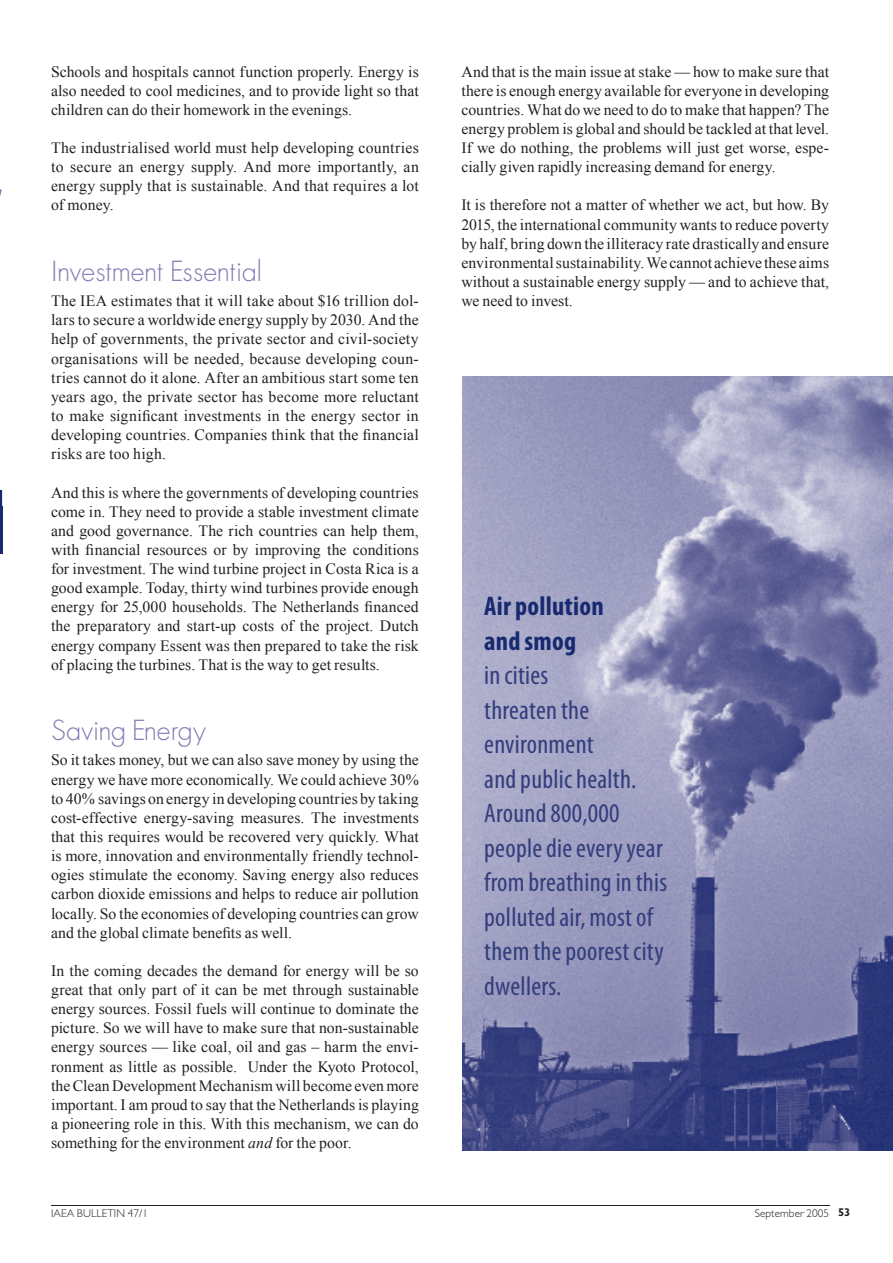
<style>
.page{position:relative;width:893px;height:1263px;background:#fff}
.page>*{position:absolute;margin:0;border:0;box-sizing:border-box;transform-origin:0 0}
.t1{font:condensed 27px/34.5px "Myriad Pro";letter-spacing:.01em;color:#333d7c}
.t2{font:300 27px "Futura ICG";letter-spacing:-.005em;color:#8879b4}
.t3{font:700 condensed 27px/34.5px "Myriad Pro";letter-spacing:.01em;color:#17296f}
.t4{font:15.75px/19.2px "Times New Roman";letter-spacing:.01em;color:#231f20;text-align:justify}
.t5{font:300 11.25px "Gill Sans";letter-spacing:.01em;color:#231f20}
.s1{font-style:italic}
.s2{font-weight:700}
</style>
<div class="page">
<hr style="left:51px;top:1205px;width:778px;height:1px;background:#231f20">
<img style="left:2px;top:490px;width:1px;height:17px">
<img style="left:462px;top:376px;width:431px;height:774px">
<hr style="left:0;top:507px;width:2px;height:47px;background:#17296f">
<svg style="left:0;top:490px;width:2px;height:17px"></svg>
<p class="t4" style="left:51px;top:61px;width:369px">Schools and hospitals cannot function properly. Energy is also needed to cool medicines, and to provide light so that children can do their homework in the evenings.</p>
<p class="t4" style="left:51px;top:138px;width:369px">The industrialised world must help developing countries to secure an energy supply. And more importantly, an energy supply that is sustainable. And that requires a lot of money.</p>
<h1 class="t2" style="left:51px;top:253px;width:213px">Investment Essential</h1>
<p class="t4" style="left:51px;top:291px;width:369px">The IEA estimates that it will take about $16 trillion dol&shy;lars to secure a worldwide energy supply by 2030. And the help of governments, the private sector and civil-society organisations will be needed, because developing coun&shy;tries cannot do it alone. After an ambitious start some ten years ago, the private sector has become more reluctant to make significant investments in the energy sector in developing countries. Companies think that the financial risks are too high.</p>
<p class="t4" style="left:51px;top:482px;width:369px">And this is where the governments of developing countries come in. They need to provide a stable investment climate and good governance. The rich countries can help them, with financial resources or by improving the conditions for investment. The wind turbine project in Costa Rica is a good example. Today, thirty wind turbines provide enough energy for 25,000 households. The Netherlands financed the preparatory and start-up costs of the project. Dutch energy company Essent was then prepared to take the risk of placing the turbines. That is the way to get results.</p>
<h1 class="t2" style="left:51px;top:712px;width:157px">Saving Energy</h1>
<p class="t4" style="left:51px;top:750px;width:369px">So it takes money, but we can also save money by using the energy we have more economically. We could achieve 30% to 40% savings on energy in developing countries by taking cost-effective energy-saving measures. The investments that this requires would be recovered very quickly. What is more, innovation and environmentally friendly technol&shy;ogies stimulate the economy. Saving energy also reduces carbon dioxide emissions and helps to reduce air pollution locally. So the economies of developing countries can grow and the global climate benefits as well.</p>
<p class="t4" style="left:51px;top:961px;width:369px">In the coming decades the demand for energy will be so great that only part of it can be met through sustainable energy sources. Fossil fuels will continue to dominate the picture. So we will have to make sure that non-sustainable energy sources — like coal, oil and gas – harm the envi&shy;ronment as little as possible. Under the Kyoto Protocol, the Clean Development Mechanism will become even more important. I am proud to say that the Netherlands is playing a pioneering role in this. With this mechanism, we can do something for the environment <span class="s1">and</span> for the poor.</p>
<p class="t4" style="left:461px;top:61px;width:369px">And that is the main issue at stake — how to make sure that there is enough energy available for everyone in developing countries. What do we need to do to make that happen? The energy problem is global and should be tackled at that level.<br>If we do nothing, the problems will just get worse, espe&shy;cially given rapidly increasing demand for energy.</p>
<p class="t4" style="left:461px;top:195px;width:369px">It is therefore not a matter of whether we act, but how. By 2015, the international community wants to reduce poverty by half, bring down the illiteracy rate drastically and ensure environmental sustainability. We cannot achieve these aims without a sustainable energy supply — and to achieve that, we need to invest.</p>
<h1 class="t3" style="left:484px;top:589px;width:121px">Air pollution and smog</h1>
<h1 class="t1" style="left:484px;top:659px;width:184px">in cities<br>threaten the environment<br>and public health.<br>Around 800,000 people die every year from breathing in this polluted air, most of them the poorest city dwellers.</h1>
<p class="t5" style="left:51px;top:1207px;width:99px">IAEA BULLETIN 47/1</p>
<p class="t5" style="left:755px;top:1207px;width:97px">September 2005 <span class="s2">53</span></p>
</div>
